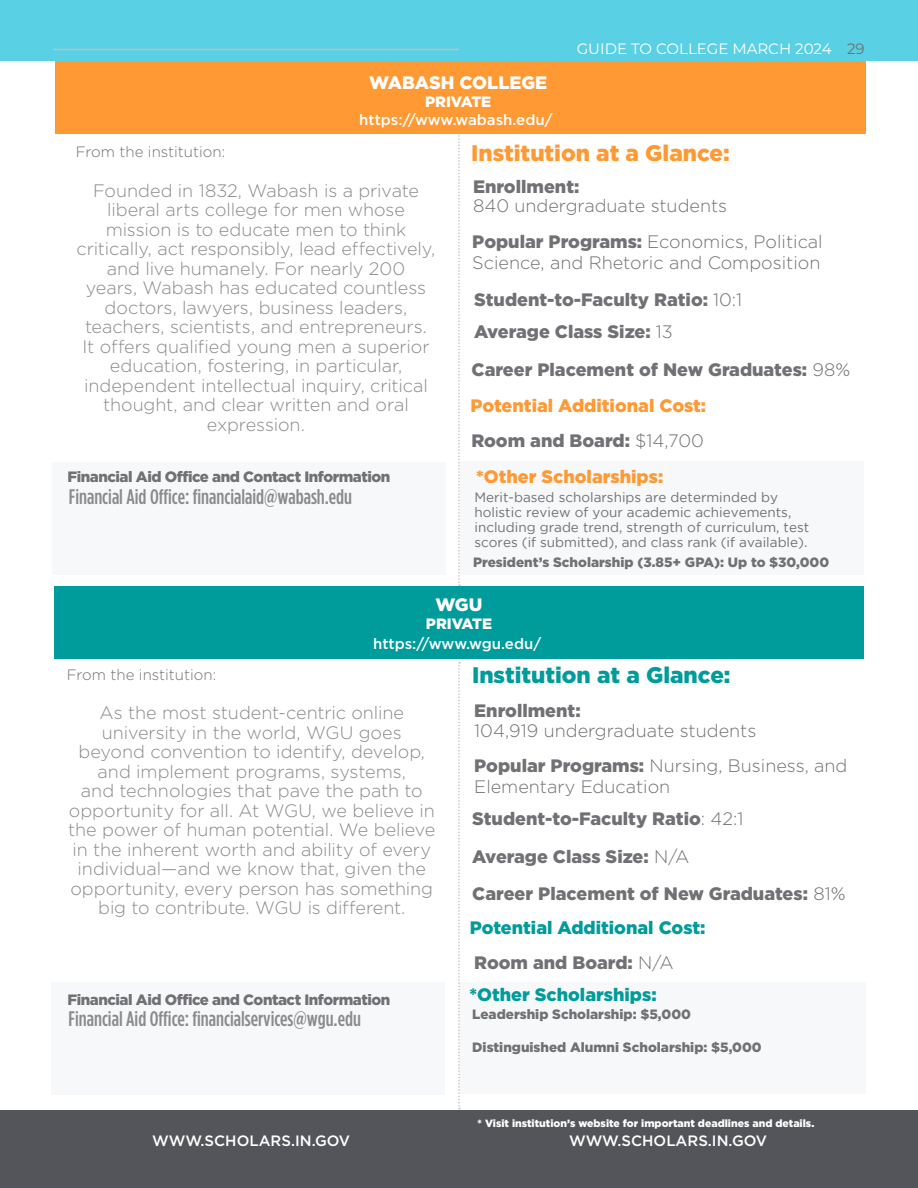
<style>
.page{position:relative;width:918px;height:1188px;background:#fff}
.page>*{position:absolute;margin:0;border:0;box-sizing:border-box;transform-origin:0 0}
.t1{font:900 22.5px "Gotham HTF";color:#f93}
.t2{font:900 22.5px "Gotham HTF";color:#009b9b}
.t3{font:500 condensed 21px "Gotham HTF";color:#8a8a8e}
.Body_Center-8pt{font:300 18px/19.5px "Gotham HTF";letter-spacing:-.005em;color:#8a8a8e;text-align:center}
.Body_Single_Line_Enrollment{font:900 18px "Gotham HTF";color:#717074}
.Body_Single_Line_Enrollment-2{font:300 18px/21px "Gotham HTF";color:#717074}
.t4{font:900 18px "Gotham HTF";color:#f93}
.t5{font:900 18px "Gotham HTF";color:#009b9b}
.Heading{font:900 18px "Gotham HTF";color:#fff}
.Body_Single_Line_Enrollment-3{font:500 15px "Gotham HTF";color:#fff}
.t6{font:900 15px "Gotham HTF";letter-spacing:-.03em;color:#717074}
.Body_Center-8pt-2{font:300 15px "Gotham HTF";color:#717074}
.t7{font:15px "Montserrat";color:#fff}
.Heading-2{font:900 15px "Gotham HTF";color:#fff}
.Body_Single_Line_Enrollment-4{font:13.5px/15px "Gotham";color:#717074}
.Body_Single_Line_Enrollment-5{font:900 13.5px "Gotham HTF";color:#717074}
.t8{font:900 10.5px "Gotham HTF";color:#fff}
.s1{color:#717074}
.s2{font-weight:900}
.s3{font-weight:300}
</style>
<div class="page">
<div style="left:0;top:1110px;width:918px;height:78px;background:#54555a"></div>
<div style="left:0;top:0;width:918px;height:61px;background:#59d0e4"></div>
<hr style="left:53px;top:49px;width:406px;height:1px;background:#bcbdc0">
<svg style="left:458px;top:135px;width:2px;height:451px"></svg>
<div style="left:55px;top:61px;width:810px;height:73px;background:#f93"></div>
<div style="left:54px;top:586px;width:810px;height:73px;background:#009b9b"></div>
<div style="left:52px;top:463px;width:394px;height:112px;background:#f7f8f9"></div>
<div style="left:51px;top:983px;width:394px;height:112px;background:#f7f8f9"></div>
<div style="left:460px;top:461px;width:404px;height:113px;background:#f7f8f9"></div>
<div style="left:460px;top:982px;width:406px;height:112px;background:#f7f8f9"></div>
<svg style="left:458px;top:662px;width:2px;height:447px"></svg>
<p class="Heading" style="left:369px;top:72px;width:179px">WABASH COLLEGE</p>
<p class="Heading-2" style="left:425px;top:93px;width:68px">PRIVATE</p>
<p class="Body_Single_Line_Enrollment-3" style="left:359px;top:111px;width:195px">https://www.wabash.edu/</p>
<p class="t7" style="left:577px;top:38px;width:289px">GUIDE TO COLLEGE MARCH 2024 <span class="s1">29</span></p>
<p class="Body_Center-8pt-2" style="left:76px;top:143px;width:151px">From the institution:</p>
<p class="Body_Center-8pt" style="left:77px;top:180px;width:360px">Founded in 1832, Wabash is a private liberal arts college for men whose mission is to educate men to think critically, act responsibly, lead effectively, and live humanely. For nearly 200<br>years, Wabash has educated countless doctors, lawyers, business leaders, teachers, scientists, and entrepreneurs.<br>It offers qualified young men a superior education, fostering, in particular, independent intellectual inquiry, critical thought, and clear written and oral expression.</p>
<p class="t1" style="left:471px;top:140px;width:260px">Institution at a Glance:</p>
<p class="Body_Single_Line_Enrollment" style="left:473px;top:176px;width:108px">Enrollment:</p>
<p class="Body_Single_Line_Enrollment-2" style="left:473px;top:195px;width:256px">840 undergraduate students</p>
<p class="Body_Single_Line_Enrollment-2" style="left:472px;top:231px;width:352px"><span class="s2">Popular Programs:</span> Economics, Political<br>Science, and Rhetoric and Composition</p>
<p class="Body_Single_Line_Enrollment" style="left:474px;top:289px;width:269px">Student-to-Faculty Ratio: <span class="s3">10:1</span></p>
<p class="Body_Single_Line_Enrollment" style="left:474px;top:321px;width:200px">Average Class Size: <span class="s3">13</span></p>
<p class="Body_Single_Line_Enrollment" style="left:472px;top:360px;width:380px">Career Placement of New Graduates: <span class="s3">98%</span></p>
<p class="t4" style="left:470px;top:395px;width:237px">Potential Additional Cost:</p>
<p class="Body_Single_Line_Enrollment" style="left:471px;top:430px;width:234px">Room and Board: <span class="s3">$14,700</span></p>
<p class="t6" style="left:68px;top:468px;width:324px">Financial Aid Office and Contact Information</p>
<p class="t4" style="left:476px;top:467px;width:189px">*Other Scholarships:</p>
<p class="t3" style="left:69px;top:485px;width:285px">Financial Aid Office: financialaid@wabash.edu</p>
<p class="Body_Single_Line_Enrollment-4" style="left:474px;top:490px;width:336px">Merit-based scholarships are determinded by holistic review of your academic achievements, including grade trend, strength of curriculum, test scores (if submitted), and class rank (if available).</p>
<p class="Body_Single_Line_Enrollment-5" style="left:473px;top:555px;width:358px">President’s Scholarship (3.85+ GPA): Up to $30,000</p>
<p class="Heading" style="left:436px;top:594px;width:48px">WGU</p>
<p class="Heading-2" style="left:426px;top:615px;width:68px">PRIVATE</p>
<p class="Body_Single_Line_Enrollment-3" style="left:373px;top:636px;width:170px">https://www.wgu.edu/</p>
<p class="Body_Center-8pt-2" style="left:67px;top:666px;width:151px">From the institution:</p>
<p class="Body_Center-8pt" style="left:68px;top:703px;width:369px">As the most student-centric online university in the world, WGU goes beyond convention to identify, develop, and implement programs, systems,<br>and technologies that pave the path to opportunity for all. At WGU, we believe in the power of human potential. We believe in the inherent worth and ability of every individual—and we know that, given the opportunity, every person has something big to contribute. WGU is different.</p>
<p class="t2" style="left:472px;top:662px;width:260px">Institution at a Glance:</p>
<p class="Body_Single_Line_Enrollment" style="left:474px;top:700px;width:108px">Enrollment:</p>
<p class="Body_Single_Line_Enrollment-2" style="left:474px;top:720px;width:284px">104,919 undergraduate students</p>
<p class="Body_Single_Line_Enrollment-2" style="left:474px;top:755px;width:375px"><span class="s2">Popular Programs:</span> Nursing, Business, and<br>Elementary Education</p>
<p class="Body_Single_Line_Enrollment" style="left:472px;top:809px;width:273px">Student-to-Faculty Ratio<span class="s3">: 42:1</span></p>
<p class="Body_Single_Line_Enrollment" style="left:472px;top:846px;width:219px">Average Class Size: <span class="s3">N/A</span></p>
<p class="Body_Single_Line_Enrollment" style="left:472px;top:883px;width:375px">Career Placement of New Graduates: <span class="s3">81%</span></p>
<p class="t5" style="left:470px;top:917px;width:237px">Potential Additional Cost:</p>
<p class="Body_Single_Line_Enrollment" style="left:474px;top:952px;width:201px">Room and Board: <span class="s3">N/A</span></p>
<p class="t6" style="left:68px;top:991px;width:324px">Financial Aid Office and Contact Information</p>
<p class="t5" style="left:469px;top:985px;width:189px">*Other Scholarships:</p>
<p class="t3" style="left:69px;top:1007px;width:294px">Financial Aid Office: financialservices@wgu.edu</p>
<p class="Body_Single_Line_Enrollment-5" style="left:472px;top:1007px;width:220px">Leadership Scholarship: $5,000</p>
<p class="Body_Single_Line_Enrollment-5" style="left:472px;top:1040px;width:291px">Distinguished Alumni Scholarship: $5,000</p>
<p class="t8" style="left:478px;top:1118px;width:338px">* Visit institution’s website for important deadlines and details.</p>
<p class="Body_Single_Line_Enrollment-3" style="left:152px;top:1132px;width:200px">WWW.SCHOLARS.IN.GOV</p>
<p class="Body_Single_Line_Enrollment-3" style="left:569px;top:1132px;width:200px">WWW.SCHOLARS.IN.GOV</p>
</div>
